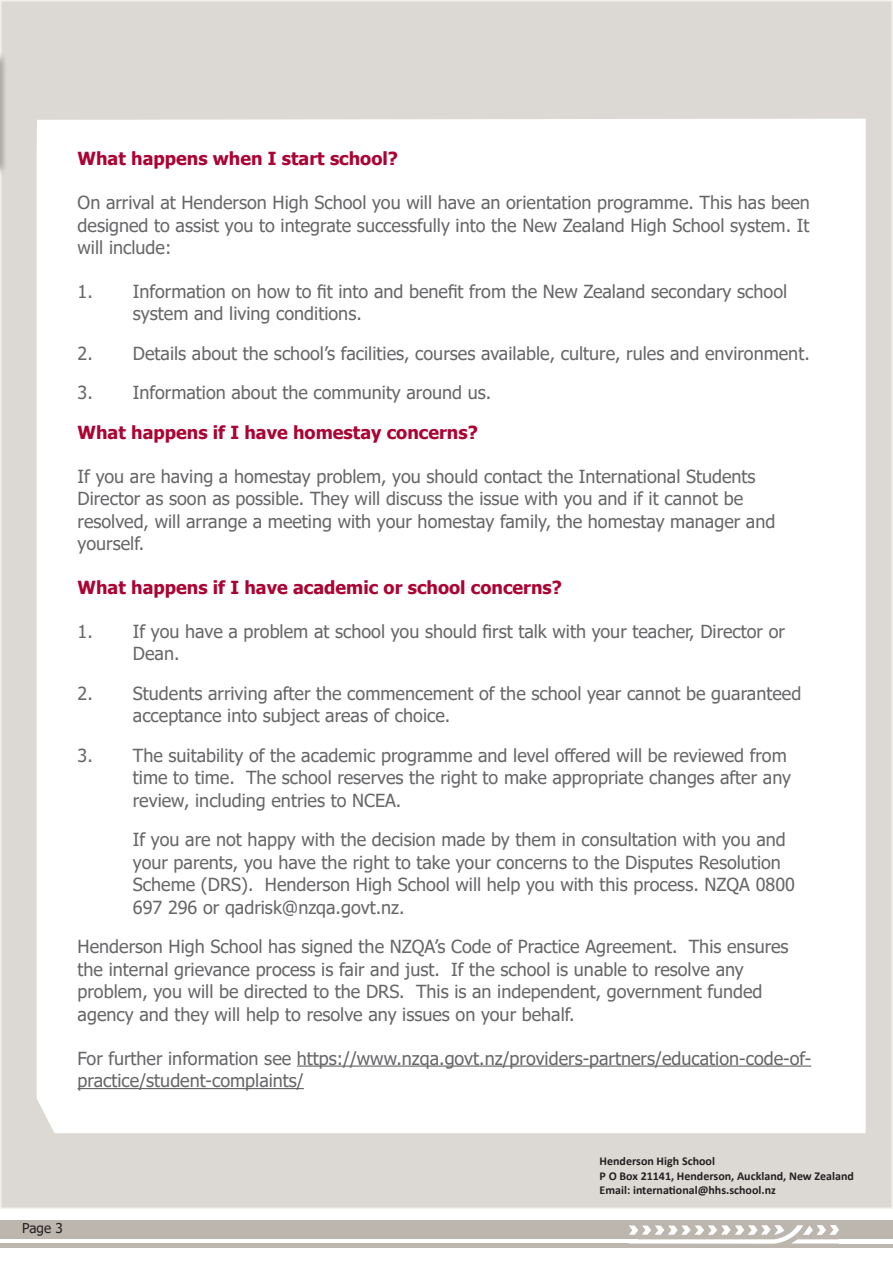
<style>
.page{position:relative;width:893px;height:1263px;background:#fff}
.page>*{position:absolute;margin:0;border:0;box-sizing:border-box;transform-origin:0 0}
.t1{font:18px/22.5px "Tahoma";color:#67676a}
.t2{font:700 18px "Tahoma";color:#ab0333}
.t3{font:13.5px "Tahoma";color:#231f20}
.t4{font:700 12px/14.4px "Calibri";color:#231f20}
</style>
<div class="page">
<div style="left:0;top:0;width:893px;height:1209px;background:#dcd9d5;border:2px solid #e7e2da"></div>
<div style="left:0;top:1220px;width:893px;height:28px;background:#bcb6ae"></div>
<svg style="left:629px;top:1225px;width:211px;height:19px"></svg>
<hr style="left:0;top:1239px;width:638px;height:4px;background:#fff">
<hr style="left:839px;top:1239px;width:53px;height:4px;background:#fff">
<svg style="left:0;top:0;width:1px;height:1209px"></svg>
<div style="left:0;top:51px;width:7px;height:126px;background:#231f20;opacity:.75"></div>
<div style="left:37px;top:119px;width:829px;height:1014px;background:#fff"></div>
<hr style="left:297px;top:1065px;width:514px;height:2px;background:#67676a">
<hr style="left:78px;top:1088px;width:226px;height:1px;background:#67676a">
<p class="t2" style="left:78px;top:146px;width:322px">What happens when I start school?</p>
<p class="t1" style="left:78px;top:192px;width:734px;text-align:justify">On arrival at Henderson High School you will have an orientation programme. This has been designed to assist you to integrate successfully into the New Zealand High School system. It will include:</p>
<p class="t1" style="left:133px;top:281px;width:656px;text-indent:-55px">1. Information on how to fit into and benefit from the New Zealand secondary school system and living conditions.</p>
<p class="t1" style="left:78px;top:343px;width:734px">2. Details about the school’s facilities, courses available, culture, rules and environment.</p>
<p class="t1" style="left:78px;top:383px;width:415px">3. Information about the community around us.</p>
<p class="t2" style="left:78px;top:420px;width:402px">What happens if I have homestay concerns?</p>
<p class="t1" style="left:78px;top:466px;width:699px">If you are having a homestay problem, you should contact the International Students Director as soon as possible. They will discuss the issue with you and if it cannot be resolved, will arrange a meeting with your homestay family, the homestay manager and yourself.</p>
<p class="t2" style="left:78px;top:575px;width:486px">What happens if I have academic or school concerns?</p>
<p class="t1" style="left:133px;top:621px;width:654px;text-indent:-55px">1. If you have a problem at school you should first talk with your teacher, Director or<br>Dean.</p>
<p class="t1" style="left:133px;top:683px;width:670px;text-indent:-55px">2. Students arriving after the commencement of the school year cannot be guaranteed acceptance into subject areas of choice.</p>
<p class="t1" style="left:133px;top:745px;width:660px;text-indent:-55px">3. The suitability of the academic programme and level offered will be reviewed from time to time. The school reserves the right to make appropriate changes after any review, including entries to NCEA.</p>
<p class="t1" style="left:133px;top:829px;width:664px">If you are not happy with the decision made by them in consultation with you and your parents, you have the right to take your concerns to the Disputes Resolution Scheme (DRS). Henderson High School will help you with this process. NZQA 0800<br>697 296 or qadrisk@nzqa.govt.nz.</p>
<p class="t1" style="left:78px;top:936px;width:712px">Henderson High School has signed the NZQA’s Code of Practice Agreement. This ensures the internal grievance process is fair and just. If the school is unable to resolve any problem, you will be directed to the DRS. This is an independent, government funded agency and they will help to resolve any issues on your behalf.</p>
<p class="t1" style="left:78px;top:1048px;width:735px">For further information see https://www.nzqa.govt.nz/providers-partners/education-code-of&shy;practice/student-complaints/</p>
<p class="t3" style="left:22px;top:1219px;width:42px">Page 3</p>
<p class="t4" style="left:600px;top:1154px;width:256px">Henderson High School<br>P O Box 21141, Henderson, Auckland, New Zealand<br>Email: international@hhs.school.nz</p>
</div>
